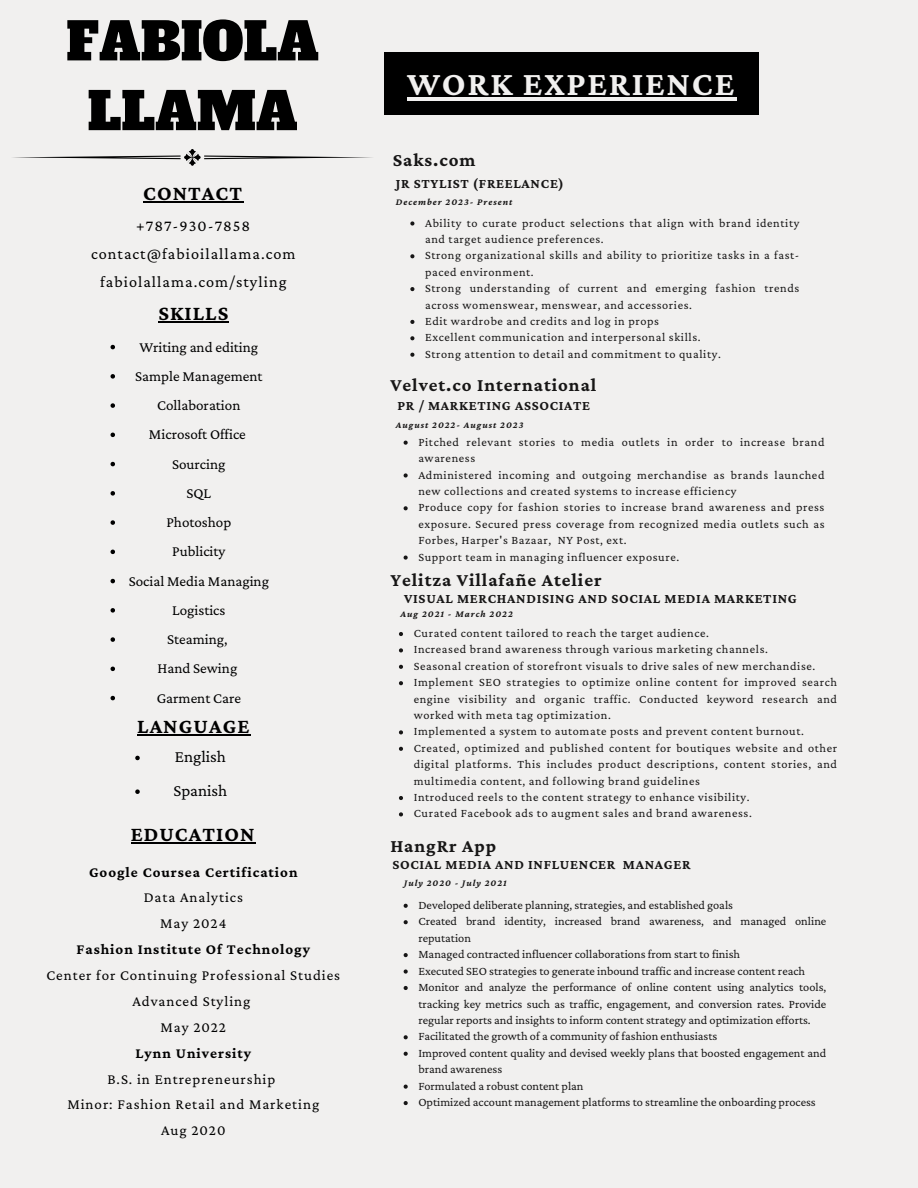
<style>
.page{position:relative;width:918px;height:1188px;background:#f1f0ef}
.page>*{position:absolute;margin:0;border:0;box-sizing:border-box;transform-origin:0 0}
.t1{font:51.75px/69.8px "Alfa Slab One";color:#000;text-align:center}
.t2{font:700 34.65px "Crimson Pro";letter-spacing:.05em;color:#f1f0ef}
.t3{font:700 21.15px "Crimson Pro";letter-spacing:.05em;color:#000}
.t4{font:700 18.9px "Crimson Pro";letter-spacing:.05em;color:#171616}
.t5{font:16.95px "Crimson Pro";color:#000}
.t6{font:16.2px/28.2px "Crimson Pro";letter-spacing:.065em;color:#000;text-align:center}
.t7{font:15px "Crimson Pro";color:#000}
.t8{font:15px/25.8px "Crimson Pro";letter-spacing:.065em;color:#000;text-align:center}
.t9{font:700 15px "Crimson Pro";letter-spacing:.065em;color:#000}
.t10{font:700 13.95px "Crimson Pro";letter-spacing:.05em;color:#171616}
.t11{font:12.3px/16.4px "Crimson Pro";letter-spacing:.05em;color:#171616}
.t12{font:12.3px/16.5px "Crimson Pro";color:#171616}
.t13{font:italic 700 9.6px "Crimson Pro";letter-spacing:.105em;color:#171616}
</style>
<div class="page">
<svg style="left:13px;top:149px;width:359px;height:17px"></svg>
<div style="left:384px;top:52px;width:375px;height:62px;background:#000"></div>
<hr style="left:407px;top:97px;width:329px;height:4px;background:#f1f0ef">
<hr style="left:158px;top:321px;width:71px;height:1px;background:#000">
<hr style="left:143px;top:201px;width:100px;height:1px;background:#000">
<hr style="left:137px;top:734px;width:113px;height:1px;background:#000">
<hr style="left:131px;top:842px;width:125px;height:1px;background:#000">
<svg style="left:111px;top:345px;width:4px;height:4px"></svg>
<svg style="left:111px;top:374px;width:4px;height:5px"></svg>
<svg style="left:111px;top:403px;width:4px;height:5px"></svg>
<svg style="left:111px;top:433px;width:4px;height:4px"></svg>
<svg style="left:111px;top:462px;width:4px;height:4px"></svg>
<svg style="left:111px;top:491px;width:4px;height:5px"></svg>
<svg style="left:111px;top:520px;width:4px;height:5px"></svg>
<svg style="left:111px;top:550px;width:4px;height:4px"></svg>
<svg style="left:111px;top:579px;width:4px;height:4px"></svg>
<svg style="left:111px;top:608px;width:4px;height:5px"></svg>
<svg style="left:111px;top:637px;width:4px;height:5px"></svg>
<svg style="left:111px;top:667px;width:4px;height:4px"></svg>
<svg style="left:111px;top:696px;width:4px;height:4px"></svg>
<svg style="left:135px;top:756px;width:5px;height:4px"></svg>
<svg style="left:135px;top:789px;width:5px;height:5px"></svg>
<svg style="left:410px;top:221px;width:4px;height:5px"></svg>
<svg style="left:410px;top:254px;width:4px;height:4px"></svg>
<svg style="left:410px;top:287px;width:4px;height:4px"></svg>
<svg style="left:410px;top:320px;width:4px;height:4px"></svg>
<svg style="left:410px;top:336px;width:4px;height:4px"></svg>
<svg style="left:410px;top:353px;width:4px;height:4px"></svg>
<svg style="left:404px;top:904px;width:4px;height:4px"></svg>
<svg style="left:404px;top:920px;width:4px;height:4px"></svg>
<svg style="left:404px;top:953px;width:4px;height:4px"></svg>
<svg style="left:404px;top:969px;width:4px;height:5px"></svg>
<svg style="left:404px;top:986px;width:4px;height:4px"></svg>
<svg style="left:404px;top:1035px;width:4px;height:4px"></svg>
<svg style="left:404px;top:1052px;width:4px;height:4px"></svg>
<svg style="left:404px;top:1085px;width:4px;height:4px"></svg>
<svg style="left:404px;top:1101px;width:4px;height:4px"></svg>
<svg style="left:399px;top:632px;width:4px;height:4px"></svg>
<svg style="left:399px;top:648px;width:4px;height:4px"></svg>
<svg style="left:399px;top:665px;width:4px;height:4px"></svg>
<svg style="left:399px;top:681px;width:4px;height:4px"></svg>
<svg style="left:399px;top:730px;width:4px;height:4px"></svg>
<svg style="left:399px;top:747px;width:4px;height:4px"></svg>
<svg style="left:399px;top:796px;width:4px;height:4px"></svg>
<svg style="left:399px;top:812px;width:4px;height:4px"></svg>
<svg style="left:404px;top:441px;width:4px;height:4px"></svg>
<svg style="left:404px;top:473px;width:4px;height:5px"></svg>
<svg style="left:404px;top:506px;width:4px;height:4px"></svg>
<svg style="left:404px;top:556px;width:4px;height:4px"></svg>
<h1 class="t1" style="left:66px;top:7px;width:254px">FABIOLA<br>LLAMA</h1>
<h5 class="t3" style="left:143px;top:181px;width:100px">CONTACT</h5>
<p class="t6" style="left:91px;top:212px;width:206px">+787-930-7858 contact@fabioilallama.com fabiolallama.com/styling</p>
<h3 class="t3" style="left:158px;top:301px;width:71px">SKILLS</h3>
<p class="t7" style="left:139px;top:338px;width:120px">Writing and editing</p>
<p class="t7" style="left:135px;top:367px;width:129px">Sample Management</p>
<p class="t7" style="left:157px;top:397px;width:85px">Collaboration</p>
<p class="t7" style="left:149px;top:426px;width:98px">Microsoft Office</p>
<p class="t7" style="left:172px;top:455px;width:55px">Sourcing</p>
<p class="t7" style="left:187px;top:484px;width:26px">SQL</p>
<p class="t7" style="left:166px;top:514px;width:66px">Photoshop</p>
<p class="t7" style="left:172px;top:543px;width:55px">Publicity</p>
<p class="t7" style="left:129px;top:572px;width:142px">Social Media Managing</p>
<p class="t7" style="left:172px;top:601px;width:55px">Logistics</p>
<p class="t7" style="left:167px;top:631px;width:62px">Steaming,</p>
<h3 class="t7" style="left:158px;top:660px;width:81px">Hand Sewing</h3>
<p class="t7" style="left:157px;top:689px;width:86px">Garment Care</p>
<h3 class="t3" style="left:137px;top:714px;width:114px">LANGUAGE</h3>
<p class="t5" style="left:175px;top:747px;width:53px">English</p>
<h3 class="t5" style="left:174px;top:781px;width:55px">Spanish</h3>
<p class="t3" style="left:131px;top:822px;width:125px">EDUCATION</p>
<p class="t9" style="left:89px;top:863px;width:210px">Google Coursea Certification</p>
<p class="t8" style="left:144px;top:884px;width:101px">Data Analytics</p>
<p class="t7" style="left:160px;top:915px;width:68px">May 2024</p>
<p class="t9" style="left:77px;top:941px;width:235px">Fashion Institute Of Technology</p>
<p class="t8" style="left:47px;top:962px;width:295px">Center for Continuing Professional Studies<br>Advanced Styling</p>
<p class="t7" style="left:161px;top:1018px;width:67px">May 2022</p>
<p class="t9" style="left:136px;top:1044px;width:117px">Lynn University</p>
<p class="t8" style="left:107px;top:1066px;width:169px">B.S. in Entrepreneurship</p>
<p class="t8" style="left:67px;top:1091px;width:253px">Minor: Fashion Retail and Marketing</p>
<p class="t7" style="left:161px;top:1122px;width:66px">Aug 2020</p>
<p class="t2" style="left:407px;top:64px;width:329px">WORK EXPERIENCE</p>
<p class="t4" style="left:393px;top:149px;width:84px">Saks.com</p>
<p class="t10" style="left:396px;top:175px;width:170px">JR STYLIST (FREELANCE)</p>
<p class="t13" style="left:396px;top:196px;width:118px">December 2023- Present</p>
<h2 class="t11" style="left:425px;top:214px;width:376px">Ability to curate product selections that align with brand identity and target audience preferences.</h2>
<h4 class="t11" style="left:425px;top:247px;width:376px">Strong organizational skills and ability to prioritize tasks in a fast&shy;paced environment.</h4>
<h6 class="t11" style="left:425px;top:280px;width:376px">Strong understanding of current and emerging fashion trends across womenswear, menswear, and accessories.</h6>
<p class="t11" style="left:425px;top:313px;width:235px">Edit wardrobe and credits and log in props</p>
<p class="t11" style="left:425px;top:329px;width:277px">Excellent communication and interpersonal skills.</p>
<p class="t11" style="left:425px;top:345px;width:297px">Strong attention to detail and commitment to quality.</p>
<p class="t4" style="left:390px;top:374px;width:207px">Velvet.co International</p>
<p class="t10" style="left:397px;top:398px;width:194px">PR / MARKETING ASSOCIATE</p>
<p class="t13" style="left:396px;top:419px;width:129px">August 2022- August 2023</p>
<p class="t11" style="left:418px;top:433px;width:408px">Pitched relevant stories to media outlets in order to increase brand awareness</p>
<p class="t11" style="left:418px;top:466px;width:408px">Administered incoming and outgoing merchandise as brands launched new collections and created systems to increase efficiency</p>
<p class="t11" style="left:418px;top:499px;width:408px;text-align:justify">Produce copy for fashion stories to increase brand awareness and press exposure. Secured press coverage from recognized media outlets such as Forbes, Harper's Bazaar, NY Post, ext.</p>
<p class="t11" style="left:418px;top:548px;width:262px">Support team in managing influencer exposure.</p>
<p class="t4" style="left:390px;top:569px;width:213px">Yelitza Villafañe Atelier</p>
<p class="t10" style="left:404px;top:590px;width:394px">VISUAL MERCHANDISING AND SOCIAL MEDIA MARKETING</p>
<p class="t13" style="left:401px;top:608px;width:114px">Aug 2021 - March 2022</p>
<p class="t11" style="left:414px;top:625px;width:297px">Curated content tailored to reach the target audience.</p>
<p class="t11" style="left:414px;top:641px;width:356px">Increased brand awareness through various marketing channels.</p>
<p class="t11" style="left:414px;top:658px;width:403px">Seasonal creation of storefront visuals to drive sales of new merchandise.</p>
<p class="t11" style="left:414px;top:674px;width:425px;text-align:justify">Implement SEO strategies to optimize online content for improved search engine visibility and organic traffic. Conducted keyword research and worked with meta tag optimization.</p>
<p class="t11" style="left:414px;top:723px;width:392px">Implemented a system to automate posts and prevent content burnout.</p>
<p class="t11" style="left:414px;top:740px;width:425px;text-align:justify">Created, optimized and published content for boutiques website and other digital platforms. This includes product descriptions, content stories, and multimedia content, and following brand guidelines</p>
<h4 class="t11" style="left:414px;top:789px;width:338px">Introduced reels to the content strategy to enhance visibility.</h4>
<h6 class="t11" style="left:414px;top:805px;width:340px">Curated Facebook ads to augment sales and brand awareness.</h6>
<p class="t4" style="left:390px;top:835px;width:107px">HangRr App</p>
<h4 class="t10" style="left:392px;top:856px;width:300px">SOCIAL MEDIA AND INFLUENCER MANAGER</h4>
<h6 class="t13" style="left:404px;top:877px;width:104px">July 2020 - July 2021</h6>
<p class="t12" style="left:418px;top:896px;width:316px">Developed deliberate planning, strategies, and established goals</p>
<p class="t12" style="left:418px;top:913px;width:409px">Created brand identity, increased brand awareness, and managed online reputation</p>
<p class="t12" style="left:418px;top:946px;width:323px">Managed contracted influencer collaborations from start to finish</p>
<p class="t12" style="left:418px;top:962px;width:388px">Executed SEO strategies to generate inbound traffic and increase content reach</p>
<p class="t11" style="left:418px;top:979px;width:409px;text-align:justify">Monitor and analyze the performance of online content using analytics tools, tracking key metrics such as traffic, engagement, and conversion rates. Provide regular reports and insights to inform content strategy and optimization efforts.</p>
<h4 class="t12" style="left:418px;top:1028px;width:300px">Facilitated the growth of a community of fashion enthusiasts</h4>
<h6 class="t12" style="left:418px;top:1044px;width:409px">Improved content quality and devised weekly plans that boosted engagement and brand awareness</h6>
<p class="t12" style="left:418px;top:1077px;width:167px">Formulated a robust content plan</p>
<p class="t12" style="left:418px;top:1094px;width:399px">Optimized account management platforms to streamline the onboarding process</p>
</div>
